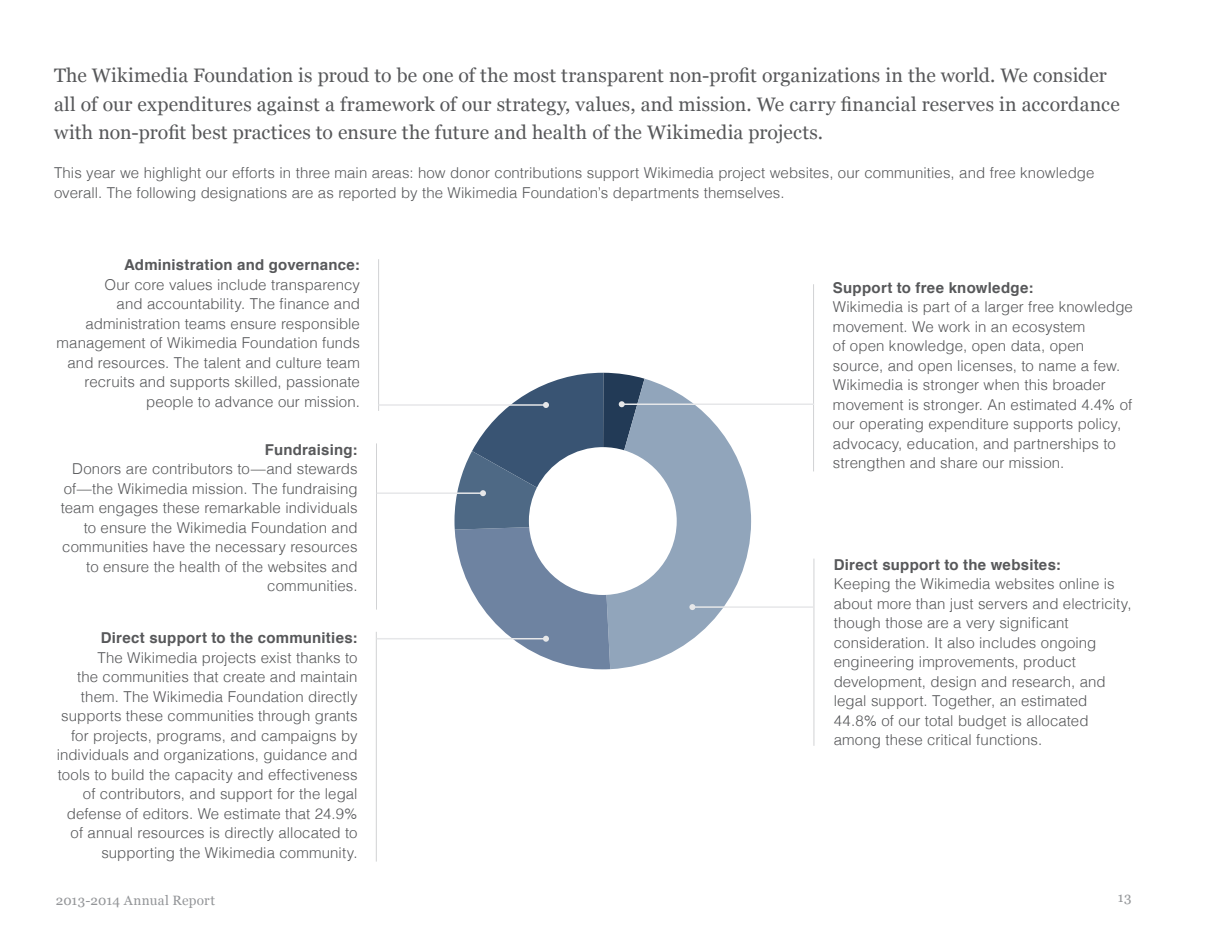
<style>
.page{position:relative;width:1215px;height:945px;background:#fff}
.page>*{position:absolute;margin:0;border:0;box-sizing:border-box;transform-origin:0 0}
.t1{font:19.5px/28.5px "Georgia";letter-spacing:.005em;color:#57585a}
.t2{font:300 15px/19.5px "Helvetica";letter-spacing:.005em;color:#57585a}
.t3{font:700 15px "Helvetica";letter-spacing:.015em;color:#57585a}
.t4{font:13.5px "Georgia";letter-spacing:.02em;color:#939598}
</style>
<div class="page">
<hr style="left:378px;top:259px;width:1px;height:152px;background:#d1d2d4">
<hr style="left:376px;top:443px;width:1px;height:167px;background:#d1d2d4">
<hr style="left:376px;top:632px;width:1px;height:230px;background:#d1d2d4">
<hr style="left:814px;top:559px;width:1px;height:187px;background:#d1d2d4">
<hr style="left:813px;top:284px;width:1px;height:187px;background:#d1d2d4">
<hr style="left:378px;top:404px;width:168px;height:2px;background:#e6e7e9">
<hr style="left:377px;top:492px;width:106px;height:2px;background:#e6e7e9">
<hr style="left:377px;top:638px;width:169px;height:1px;background:#e6e7e9">
<hr style="left:692px;top:606px;width:121px;height:2px;background:#e6e7e9">
<hr style="left:622px;top:404px;width:192px;height:1px;background:#e6e7e9">
<svg style="left:454px;top:373px;width:297px;height:296px"></svg>
<p class="t1" style="left:54px;top:60px;width:1067px">The Wikimedia Foundation is proud to be one of the most transparent non-profit organizations in the world. We consider all of our expenditures against a framework of our strategy, values, and mission. We carry financial reserves in accordance with non-profit best practices to ensure the future and health of the Wikimedia projects.</p>
<p class="t2" style="left:54px;top:162px;width:1042px">This year we highlight our efforts in three main areas: how donor contributions support Wikimedia project websites, our communities, and free knowledge overall. The following designations are as reported by the Wikimedia Foundation’s departments themselves.</p>
<p class="t3" style="left:124px;top:253px;width:237px">Administration and governance:</p>
<p class="t2" style="left:57px;top:274px;width:305px;text-align:right">Our core values include transparency<br>and accountability. The finance and administration teams ensure responsible management of Wikimedia Foundation funds and resources. The talent and culture team recruits and supports skilled, passionate people to advance our mission.</p>
<p class="t3" style="left:265px;top:437px;width:94px">Fundraising:</p>
<p class="t2" style="left:61px;top:458px;width:298px;text-align:right">Donors are contributors to—and stewards of—the Wikimedia mission. The fundraising team engages these remarkable individuals to ensure the Wikimedia Foundation and communities have the necessary resources to ensure the health of the websites and communities.</p>
<p class="t3" style="left:101px;top:626px;width:258px">Direct support to the communities:</p>
<p class="t2" style="left:57px;top:646px;width:302px;text-align:right">The Wikimedia projects exist thanks to<br>the communities that create and maintain them. The Wikimedia Foundation directly supports these communities through grants for projects, programs, and campaigns by individuals and organizations, guidance and tools to build the capacity and effectiveness of contributors, and support for the legal defense of editors. We estimate that 24.9% of annual resources is directly allocated to supporting the Wikimedia community.</p>
<p class="t3" style="left:833px;top:276px;width:202px">Support to free knowledge:</p>
<p class="t2" style="left:833px;top:296px;width:301px">Wikimedia is part of a larger free knowledge movement. We work in an ecosystem<br>of open knowledge, open data, open source, and open licenses, to name a few.<br>Wikimedia is stronger when this broader movement is stronger. An estimated 4.4% of our operating expenditure supports policy, advocacy, education, and partnerships to strengthen and share our mission.</p>
<p class="t3" style="left:834px;top:552px;width:229px">Direct support to the websites:</p>
<p class="t2" style="left:834px;top:573px;width:299px">Keeping the Wikimedia websites online is about more than just servers and electricity, though those are a very significant consideration. It also includes ongoing engineering improvements, product development, design and research, and legal support. Together, an estimated 44.8% of our total budget is allocated among these critical functions.</p>
<p class="t4" style="left:56px;top:890px;width:161px">2013-2014 Annual Report</p>
<p class="t4" style="left:1118px;top:888px;width:15px">13</p>
</div>
